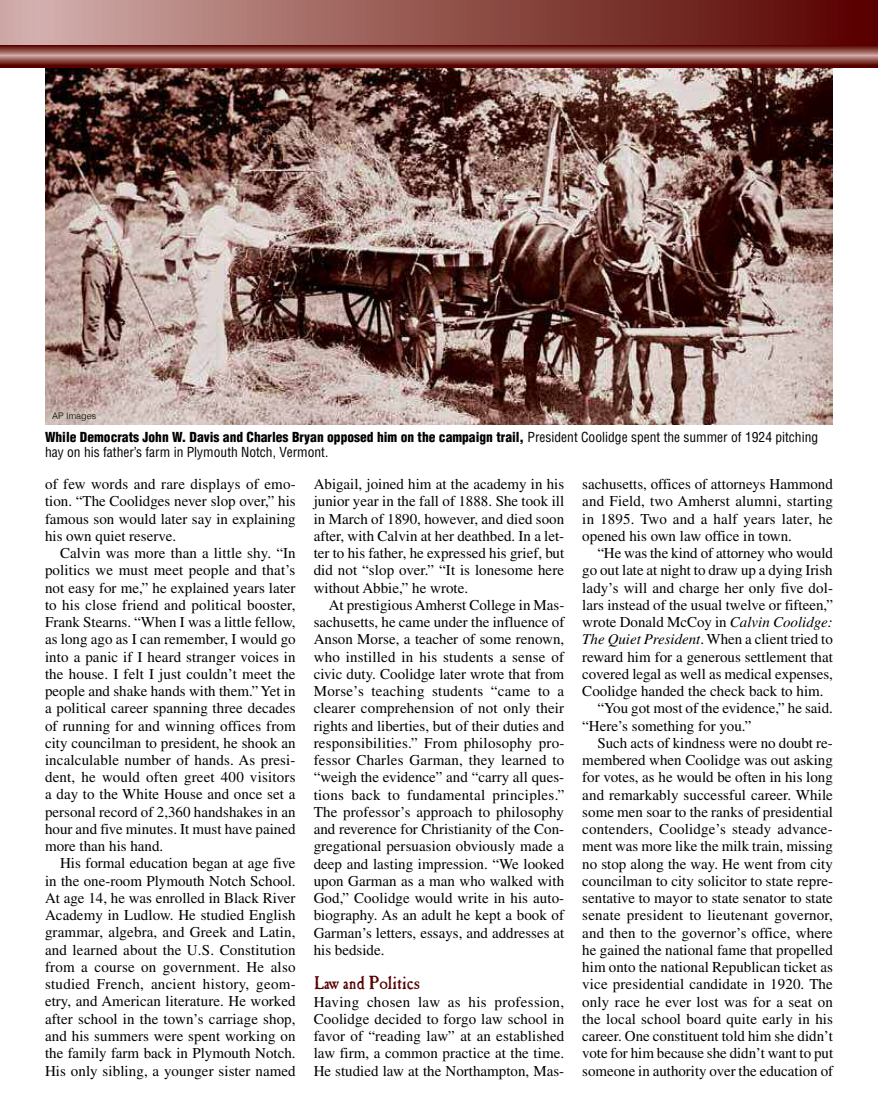
<style>
.page{position:relative;width:878px;height:1107px;background:#fff}
.page>*{position:absolute;margin:0;border:0;box-sizing:border-box;transform-origin:0 0}
.t1{font:18px "Caslon Antique";color:#560000}
.t2{font:15px/17.2px "Times";color:#000;text-align:justify}
.t3{font:condensed 13.5px/15.8px "Helvetica";color:#000}
.t4{font:300 9px "Helvetica";color:#000}
.s1{font-weight:900}
.s2{font-style:italic}
</style>
<div class="page">
<img style="left:45px;top:68px;width:788px;height:357px">
<div style="left:0;top:0;width:878px;height:57px;background:linear-gradient(to right,#d4b0ac,#540000)"></div>
<svg style="left:0;top:45px;width:878px;height:23px;background:#894743"></svg>
<p class="t4" style="left:52px;top:412px;width:46px">AP Images</p>
<p class="t3" style="left:45px;top:429px;width:774px"><span class="s1">While Democrats John W. Davis and Charles Bryan opposed him on the campaign trail,</span> President Coolidge spent the summer of 1924 pitching hay on his father’s farm in Plymouth Notch, Vermont.</p>
<p class="t2" style="left:45px;top:477px;width:252px">of few words and rare displays of emo&shy;tion. “The Coolidges never slop over,” his famous son would later say in explaining his own quiet reserve.</p>
<p class="t2" style="left:45px;top:546px;width:252px;text-indent:15px">Calvin was more than a little shy. “In politics we must meet people and that’s not easy for me,” he explained years later to his close friend and political booster, Frank Stearns. “When I was a little fellow, as long ago as I can remember, I would go into a panic if I heard stranger voices in the house. I felt I just couldn’t meet the people and shake hands with them.” Yet in a political career spanning three decades of running for and winning offices from city councilman to president, he shook an incalculable number of hands. As presi&shy;dent, he would often greet 400 visitors a day to the White House and once set a personal record of 2,360 handshakes in an hour and five minutes. It must have pained more than his hand.</p>
<p class="t2" style="left:45px;top:856px;width:252px;text-indent:15px">His formal education began at age five in the one-room Plymouth Notch School.<br>At age 14, he was enrolled in Black River Academy in Ludlow. He studied English grammar, algebra, and Greek and Latin, and learned about the U.S. Constitution from a course on government. He also studied French, ancient history, geom&shy;etry, and American literature. He worked after school in the town’s carriage shop, and his summers were spent working on the family farm back in Plymouth Notch.<br>His only sibling, a younger sister named</p>
<p class="t2" style="left:314px;top:477px;width:252px">Abigail, joined him at the academy in his junior year in the fall of 1888. She took ill in March of 1890, however, and died soon after, with Calvin at her deathbed. In a let&shy;ter to his father, he expressed his grief, but did not “slop over.” “It is lonesome here without Abbie,” he wrote.</p>
<p class="t2" style="left:314px;top:598px;width:252px;text-indent:15px">At prestigious Amherst College in Mas&shy;sachusetts, he came under the influence of Anson Morse, a teacher of some renown, who instilled in his students a sense of civic duty. Coolidge later wrote that from Morse’s teaching students “came to a clearer comprehension of not only their rights and liberties, but of their duties and responsibilities.” From philosophy pro&shy;fessor Charles Garman, they learned to “weigh the evidence” and “carry all ques&shy;tions back to fundamental principles.” The professor’s approach to philosophy and reverence for Christianity of the Con&shy;gregational persuasion obviously made a deep and lasting impression. “We looked upon Garman as a man who walked with God,” Coolidge would write in his auto&shy;biography. As an adult he kept a book of Garman’s letters, essays, and addresses at his bedside.</p>
<p class="t1" style="left:314px;top:976px;width:108px">Law and Politics</p>
<p class="t2" style="left:314px;top:994px;width:252px">Having chosen law as his profession, Coolidge decided to forgo law school in favor of “reading law” at an established law firm, a common practice at the time.<br>He studied law at the Northampton, Mas-</p>
<p class="t2" style="left:582px;top:477px;width:252px">sachusetts, offices of attorneys Hammond and Field, two Amherst alumni, starting in 1895. Two and a half years later, he opened his own law office in town.</p>
<p class="t2" style="left:597px;top:546px;width:237px">“He was the kind of attorney who would</p>
<p class="t2" style="left:582px;top:563px;width:252px">go out late at night to draw up a dying Irish</p>
<p class="t2" style="left:582px;top:580px;width:252px">lady’s will and charge her only five dol-</p>
<p class="t2" style="left:582px;top:598px;width:252px">lars instead of the usual twelve or fifteen,”</p>
<p class="t2" style="left:582px;top:615px;width:252px">wrote Donald McCoy in <span class="s2">Calvin Coolidge:</span></p>
<p class="t2" style="left:582px;top:632px;width:252px"><span class="s2">The Quiet President</span>. When a client tried to</p>
<p class="t2" style="left:582px;top:649px;width:252px">reward him for a generous settlement that</p>
<p class="t2" style="left:582px;top:667px;width:252px">covered legal as well as medical expenses,</p>
<p class="t2" style="left:582px;top:684px;width:243px">Coolidge handed the check back to him.</p>
<p class="t2" style="left:597px;top:701px;width:237px">“You got most of the evidence,” he said.</p>
<p class="t2" style="left:582px;top:718px;width:170px">“Here’s something for you.”</p>
<p class="t2" style="left:597px;top:736px;width:237px">Such acts of kindness were no doubt re-</p>
<p class="t2" style="left:582px;top:753px;width:252px">membered when Coolidge was out asking</p>
<p class="t2" style="left:582px;top:770px;width:252px">for votes, as he would be often in his long</p>
<p class="t2" style="left:582px;top:787px;width:252px">and remarkably successful career. While</p>
<p class="t2" style="left:582px;top:805px;width:252px">some men soar to the ranks of presidential</p>
<p class="t2" style="left:582px;top:822px;width:252px">contenders, Coolidge’s steady advance-</p>
<p class="t2" style="left:582px;top:839px;width:252px">ment was more like the milk train, missing</p>
<p class="t2" style="left:582px;top:856px;width:252px">no stop along the way. He went from city</p>
<p class="t2" style="left:582px;top:874px;width:252px">councilman to city solicitor to state repre-</p>
<p class="t2" style="left:582px;top:891px;width:252px">sentative to mayor to state senator to state</p>
<p class="t2" style="left:582px;top:908px;width:252px">senate president to lieutenant governor,</p>
<p class="t2" style="left:582px;top:925px;width:252px">and then to the governor’s office, where</p>
<p class="t2" style="left:582px;top:943px;width:252px">he gained the national fame that propelled</p>
<p class="t2" style="left:582px;top:960px;width:252px">him onto the national Republican ticket as</p>
<p class="t2" style="left:582px;top:977px;width:252px">vice presidential candidate in 1920. The</p>
<p class="t2" style="left:582px;top:994px;width:252px">only race he ever lost was for a seat on</p>
<p class="t2" style="left:582px;top:1012px;width:252px">the local school board quite early in his</p>
<p class="t2" style="left:582px;top:1029px;width:252px">career. One constituent told him she didn’t</p>
<p class="t2" style="left:582px;top:1046px;width:252px">vote for him because she didn’t want to put</p>
<p class="t2" style="left:582px;top:1063px;width:252px">someone in authority over the education of</p>
</div>
